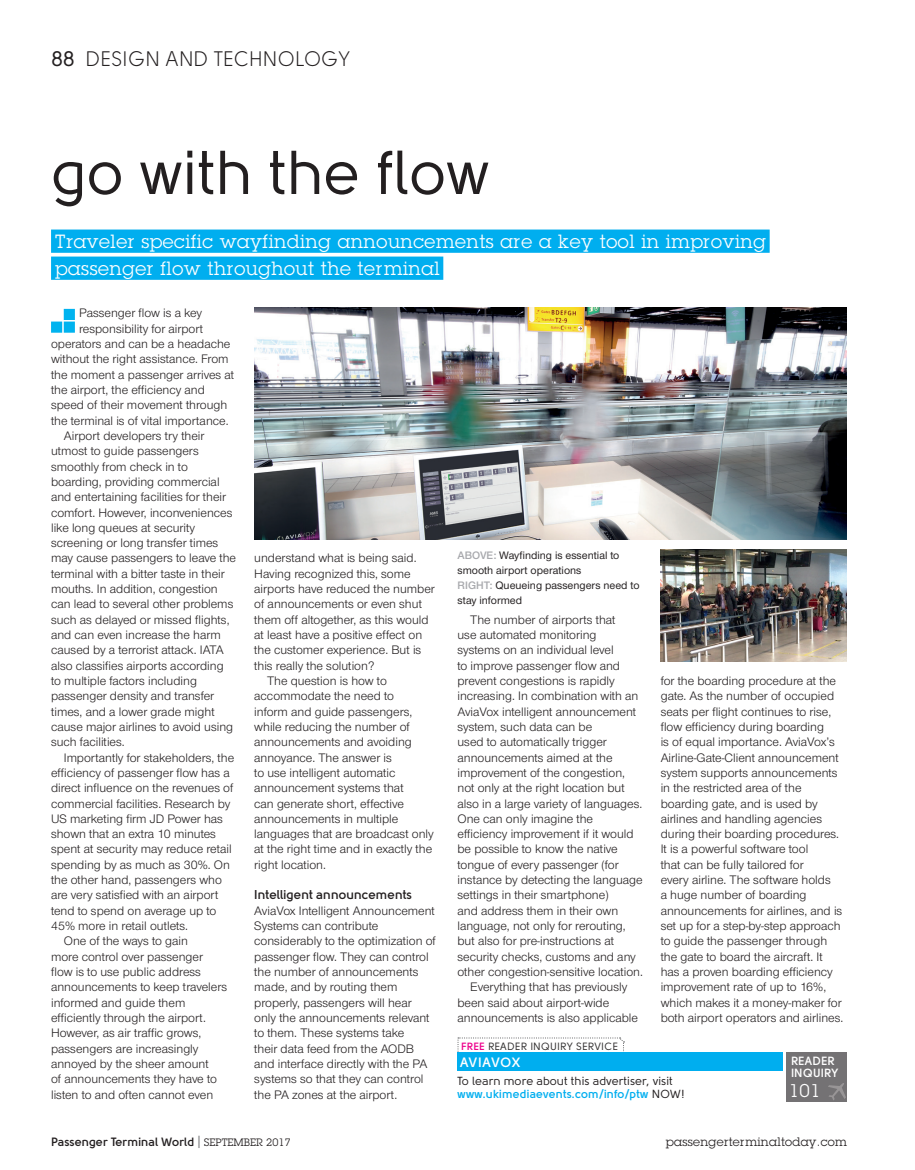
<style>
.page{position:relative;width:915px;height:1170px;background:#fff}
.page>*{position:absolute;margin:0;border:0;box-sizing:border-box;transform-origin:0 0}
.headline{font:61.5px "Solomon";color:#231f20}
.PAGE_HEADER{font:21px "Solomon";color:#231f20}
.standfirst{font:18.75px "Lubalin Graph Std";letter-spacing:.03em;color:#fff}
.enquiry_number{font:18px "Lubalin Graph Std";color:#fff}
.company_name{font:700 13.5px "Solomon";letter-spacing:.045em;color:#fff}
.TP_body_indent{font:12.75px/15.3px "Nimbus Sans Novus T";color:#231f20}
.TP_body_copy{font:12.75px/15.3px "Nimbus Sans Novus T";color:#231f20}
.TP_First_Para{font:12.75px "Nimbus Sans Novus T";color:#231f20}
.TP_crosshead{font:700 12.75px "Solomon";color:#231f20}
.t1{font:700 12px "Solomon";color:#231f20}
.t2{font:12px "Lubalin Graph Std";letter-spacing:.025em;color:#231f20}
.t3{font:700 11.85px/12px "Solomon";letter-spacing:.02em;color:#fff}
.Tel_Email{font:11.7px/13.5px "Solomon";letter-spacing:.01em;color:#231f20}
.Caption_Light{font:500 11.25px/15px "Nimbus Sans Novus T";color:#231f20}
.TP_crosshead-2{font:10.5px "Solomon";letter-spacing:.03em;color:#312f30}
.s1{font-style:inherit}
.s2{font-weight:600;color:#a8a9ad}
.s3{font-weight:700;color:#ed028c}
.s4{font-weight:700;color:#00aeef}
.s5{font-weight:400;font-size:12.9px;color:#6c6d70}
.s6{font-family:"Lubalin Graph Std";font-weight:400;font-size:10.5px}
</style>
<div class="page">
<div style="left:51px;top:229px;width:718px;height:24px;background:#00aeef"></div>
<div style="left:51px;top:256px;width:392px;height:24px;background:#00aeef"></div>
<svg style="left:51px;top:309px;width:24px;height:24px"></svg>
<svg style="left:457px;top:1037px;width:167px;height:15px"></svg>
<div style="left:457px;top:1052px;width:325px;height:18px;background:#00aeef"></div>
<div style="left:786px;top:1052px;width:60px;height:49px;background:#747274"></div>
<svg style="left:828px;top:1083px;width:17px;height:17px"></svg>
<img style="left:254px;top:307px;width:592px;height:232px">
<img style="left:660px;top:550px;width:186px;height:111px">
<p class="PAGE_HEADER" style="left:51px;top:47px;width:301px"><span class="s1">88</span> DESIGN AND TECHNOLOGY</p>
<p class="headline" style="left:51px;top:139px;width:440px">go with the flow</p>
<p class="standfirst" style="left:55px;top:229px;width:712px">Traveler specific wayfinding announcements are a key tool in improving</p>
<p class="standfirst" style="left:55px;top:256px;width:385px">passenger flow throughout the terminal</p>
<p class="TP_First_Para" style="left:79px;top:306px;width:124px">Passenger flow is a key</p>
<p class="TP_First_Para" style="left:79px;top:321px;width:126px">responsibility for airport</p>
<p class="TP_First_Para" style="left:51px;top:336px;width:181px">operators and can be a headache</p>
<p class="TP_First_Para" style="left:51px;top:351px;width:179px">without the right assistance. From</p>
<p class="TP_First_Para" style="left:51px;top:367px;width:184px">the moment a passenger arrives at</p>
<p class="TP_First_Para" style="left:51px;top:382px;width:155px">the airport, the efficiency and</p>
<p class="TP_First_Para" style="left:51px;top:397px;width:178px">speed of their movement through</p>
<p class="TP_First_Para" style="left:51px;top:413px;width:179px">the terminal is of vital importance.</p>
<p class="TP_body_indent" style="left:51px;top:428px;width:186px;text-indent:13px">Airport developers try their utmost to guide passengers smoothly from check in to boarding, providing commercial and entertaining facilities for their comfort. However, inconveniences like long queues at security screening or long transfer times may cause passengers to leave the terminal with a bitter taste in their mouths. In addition, congestion can lead to several other problems such as delayed or missed flights, and can even increase the harm caused by a terrorist attack. IATA also classifies airports according to multiple factors including passenger density and transfer times, and a lower grade might cause major airlines to avoid using such facilities.</p>
<p class="TP_body_indent" style="left:51px;top:749px;width:184px;text-indent:13px">Importantly for stakeholders, the efficiency of passenger flow has a direct influence on the revenues of commercial facilities. Research by<br>US marketing firm JD Power has shown that an extra 10 minutes spent at security may reduce retail spending by as much as 30%. On the other hand, passengers who are very satisfied with an airport tend to spend on average up to<br>45% more in retail outlets.</p>
<p class="TP_body_indent" style="left:51px;top:933px;width:177px;text-indent:13px">One of the ways to gain<br>more control over passenger flow is to use public address announcements to keep travelers informed and guide them efficiently through the airport.<br>However, as air traffic grows, passengers are increasingly annoyed by the sheer amount<br>of announcements they have to listen to and often cannot even</p>
<p class="Caption_Light" style="left:457px;top:547px;width:163px"><span class="s2">ABOVE:</span> Wayfinding is essential to smooth airport operations</p>
<p class="Caption_Light" style="left:457px;top:577px;width:183px"><span class="s2">RIGHT:</span> Queueing passengers need to stay informed</p>
<p class="TP_body_indent" style="left:254px;top:550px;width:182px">understand what is being said.<br>Having recognized this, some airports have reduced the number of announcements or even shut them off altogether, as this would at least have a positive effect on the customer experience. But is this really the solution?</p>
<p class="TP_body_indent" style="left:254px;top:672px;width:181px;text-indent:13px">The question is how to accommodate the need to<br>inform and guide passengers, while reducing the number of announcements and avoiding annoyance. The answer is<br>to use intelligent automatic announcement systems that<br>can generate short, effective announcements in multiple languages that are broadcast only at the right time and in exactly the right location.</p>
<p class="TP_crosshead" style="left:254px;top:887px;width:159px">Intelligent announcements</p>
<p class="TP_body_copy" style="left:254px;top:902px;width:183px">AviaVox Intelligent Announcement<br>Systems can contribute considerably to the optimization of passenger flow. They can control the number of announcements made, and by routing them properly, passengers will hear only the announcements relevant to them. These systems take<br>their data feed from the AODB and interface directly with the PA systems so that they can control the PA zones at the airport.</p>
<p class="TP_body_indent" style="left:457px;top:611px;width:187px;text-indent:13px">The number of airports that<br>use automated monitoring<br>systems on an individual level<br>to improve passenger flow and prevent congestions is rapidly increasing. In combination with an<br>AviaVox intelligent announcement system, such data can be<br>used to automatically trigger announcements aimed at the improvement of the congestion, not only at the right location but also in a large variety of languages.<br>One can only imagine the efficiency improvement if it would be possible to know the native tongue of every passenger (for instance by detecting the language settings in their smartphone)<br>and address them in their own language, not only for rerouting, but also for pre-instructions at security checks, customs and any other congestion-sensitive location.</p>
<p class="TP_body_indent" style="left:457px;top:979px;width:182px;text-indent:13px">Everything that has previously been said about airport-wide announcements is also applicable</p>
<p class="TP_body_indent" style="left:660px;top:672px;width:184px">for the boarding procedure at the gate. As the number of occupied seats per flight continues to rise, flow efficiency during boarding<br>is of equal importance. AviaVox’s<br>Airline-Gate-Client announcement system supports announcements in the restricted area of the boarding gate, and is used by airlines and handling agencies during their boarding procedures.<br>It is a powerful software tool<br>that can be fully tailored for<br>every airline. The software holds<br>a huge number of boarding announcements for airlines, and is set up for a step-by-step approach to guide the passenger through the gate to board the aircraft. It has a proven boarding efficiency improvement rate of up to 16%, which makes it a money-maker for both airport operators and airlines.</p>
<p class="TP_crosshead-2" style="left:461px;top:1040px;width:158px"><span class="s3">FREE</span> READER INQUIRY SERVICE</p>
<p class="t3" style="left:790px;top:1054px;width:49px">READER<br>INQUIRY</p>
<p class="enquiry_number" style="left:788px;top:1079px;width:33px">101</p>
<p class="company_name" style="left:460px;top:1054px;width:62px">AVIAVOX</p>
<p class="Tel_Email" style="left:457px;top:1073px;width:229px">To learn more about this advertiser, visit <span class="s4">www.ukimediaevents.com/info/ptw</span> NOW!</p>
<p class="t1" style="left:51px;top:1134px;width:241px">Passenger Terminal World <span class="s5">|</span> <span class="s6">SEPTEMBER 2017</span></p>
<p class="t2" style="left:665px;top:1134px;width:182px">passengerterminaltoday.com</p>
</div>
